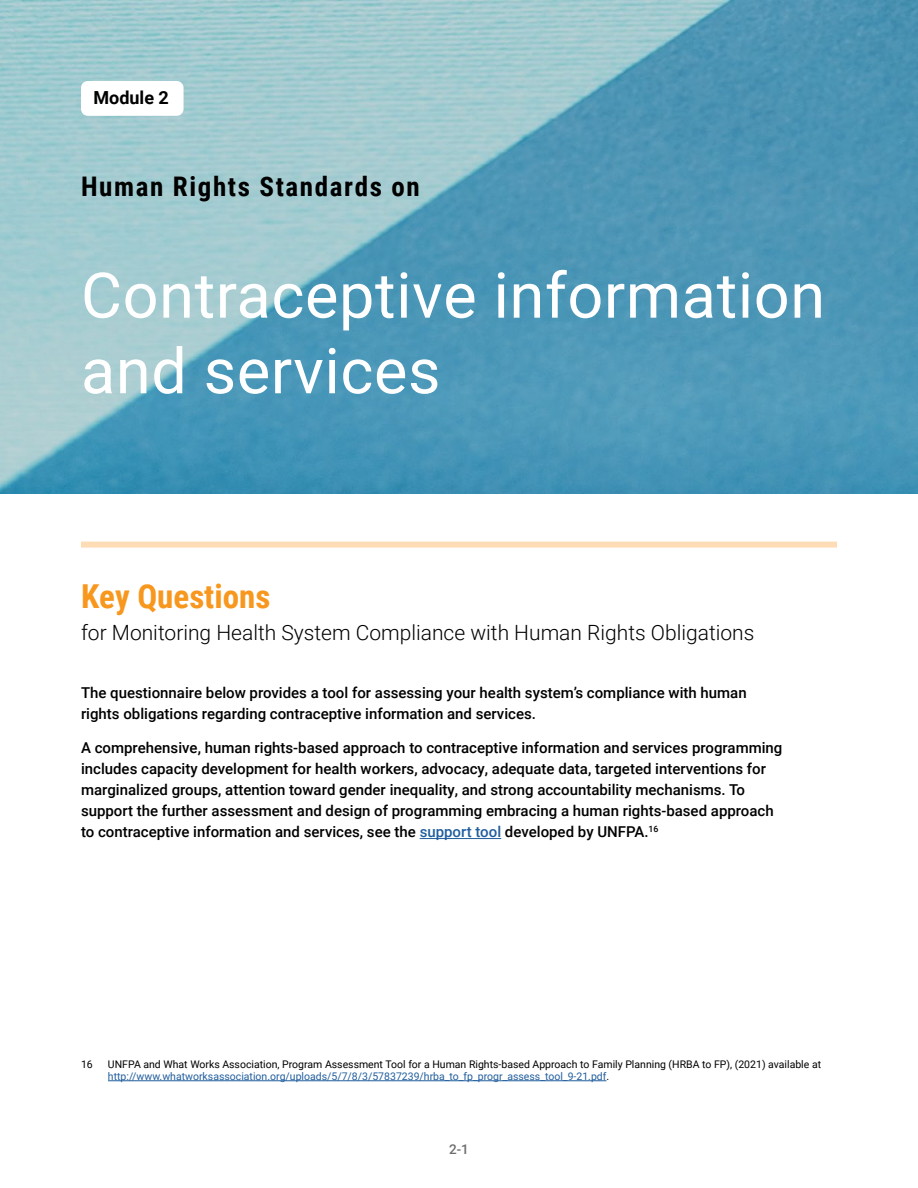
<style>
.page{position:relative;width:918px;height:1188px;background:#fff}
.page>*{position:absolute;margin:0;border:0;box-sizing:border-box;transform-origin:0 0}
.t1{font:63px/75.6px "Roboto";letter-spacing:.01em;color:#fff}
.t2{font:700 33px "Roboto Condensed";color:#f8971d}
.t3{font:700 27px "Roboto Condensed";letter-spacing:.06em;color:#000}
.t4{font:300 21px "Roboto";color:#000}
.t5{font:700 18px "Roboto";color:#000}
.t6{font:500 15px/21px "Roboto";color:#000}
.t7{font:500 13.5px "Roboto";color:#6d6e71}
.t8{font:10.5px/12px "Roboto";color:#000}
.s1{color:#215e9e}
</style>
<div class="page">
<hr style="left:420px;top:838px;width:81px;height:1px;background:#215e9e">
<hr style="left:108px;top:1081px;width:498px;height:1px;background:#215e9e">
<img style="left:0;top:0;width:918px;height:494px">
<div style="left:81px;top:81px;width:103px;height:35px;background:#fff;border-radius:7px"></div>
<div style="left:81px;top:542px;width:756px;height:6px;background:#fedcb5"></div>
<p class="t5" style="left:94px;top:85px;width:77px">Module 2</p>
<h3 class="t3" style="left:81px;top:167px;width:340px">Human Rights Standards on</h3>
<h1 class="t1" style="left:81px;top:255px;width:746px">Contraceptive information and services</h1>
<h2 class="t2" style="left:81px;top:573px;width:191px">Key Questions</h2>
<h3 class="t4" style="left:81px;top:618px;width:675px">for Monitoring Health System Compliance with Human Rights Obligations</h3>
<p class="t6" style="left:81px;top:682px;width:667px">The questionnaire below provides a tool for assessing your health system’s compliance with human rights obligations regarding contraceptive information and services.</p>
<p class="t6" style="left:81px;top:737px;width:703px">A comprehensive, human rights-based approach to contraceptive information and services programming includes capacity development for health workers, advocacy, adequate data, targeted interventions for marginalized groups, attention toward gender inequality, and strong accountability mechanisms. To support the further assessment and design of programming embracing a human rights-based approach to contraceptive information and services, see the <span class="s1">support tool</span> developed by UNFPA.<sup>16</sup></p>
<p class="t8" style="left:81px;top:1058px;width:13px">16</p>
<p class="t8" style="left:108px;top:1058px;width:715px">UNFPA and What Works Association, Program Assessment Tool for a Human Rights-based Approach to Family Planning (HRBA to FP), (2021) available at <span class="s1">http://www.whatworksassociation.org/uploads/5/7/8/3/57837239/hrba_to_fp_progr_assess_tool_9-21.pdf</span>.</p>
<p class="t7" style="left:449px;top:1140px;width:21px">2-1</p>
</div>
